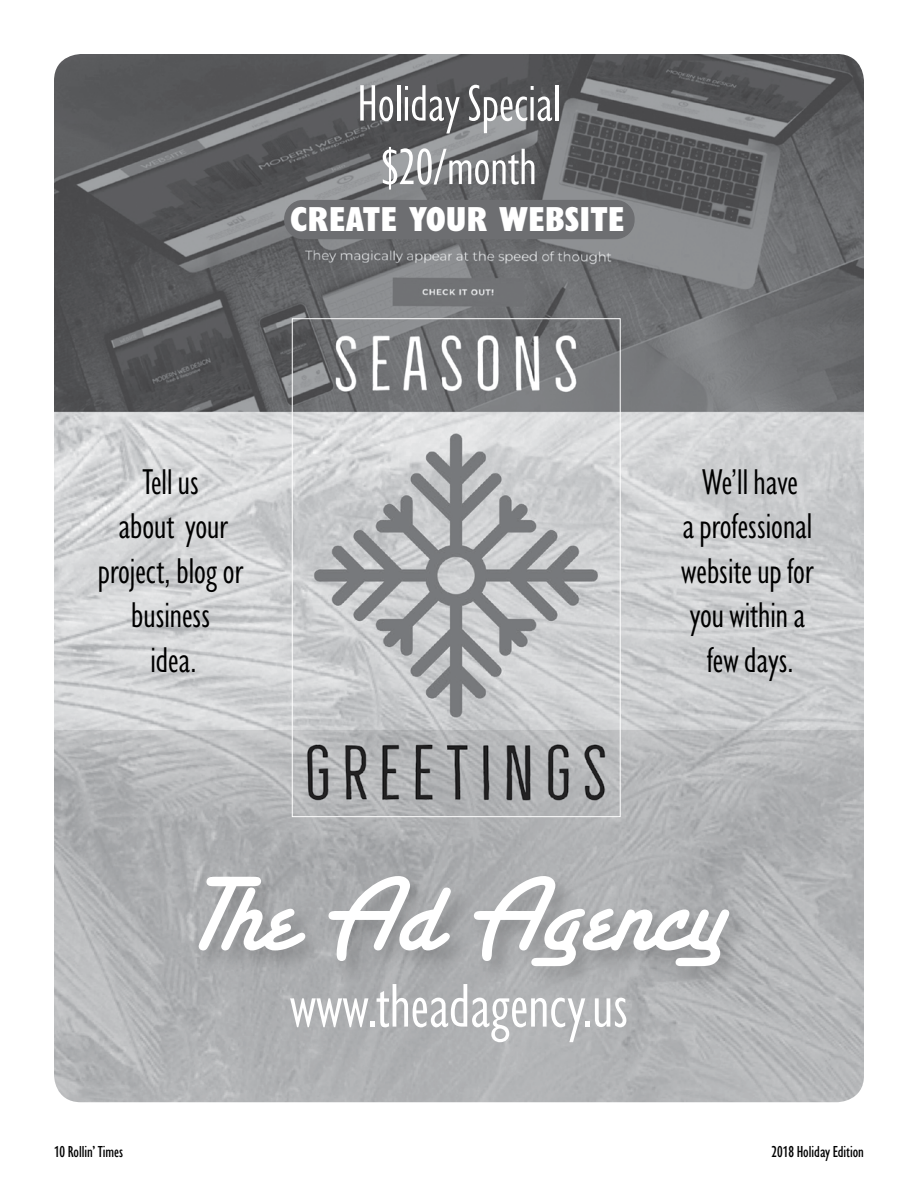
<style>
.page{position:relative;width:918px;height:1188px;background:#fff}
.page>*{position:absolute;margin:0;border:0;box-sizing:border-box;transform-origin:0 0}
.t1{font:111.6px "Santa Fe Let Plain";color:#fff}
.t2{font:condensed 63.75px "Gill Sans Nova";color:#fff}
.t3{font:condensed 52.95px/63.6px "Gill Sans Nova";color:#fff;text-align:center}
.t4{font:condensed 37.05px/44.4px "Gill Sans Nova";color:#000;text-align:center}
.t5{font:800 condensed 35.7px "Gill Sans Nova";color:#fff}
.t6{font:500 condensed 16.5px "Gill Sans Nova";color:#000}
</style>
<div class="page">
<img style="left:54px;top:54px;width:810px;height:676px">
<div style="left:284px;top:200px;width:351px;height:39px;background:#6d6e71;border-radius:19px"></div>
<svg style="left:54px;top:730px;width:810px;height:372px;background:#b0b1b3"></svg>
<img style="left:179px;top:846px;width:580px;height:157px">
<div style="left:292px;top:318px;width:329px;height:499px;border:1px solid #fff"></div>
<h3 class="t3" style="left:357px;top:70px;width:205px">Holiday Special $20/month</h3>
<p class="t5" style="left:290px;top:194px;width:336px">CREATE YOUR WEBSITE</p>
<p class="t4" style="left:98px;top:459px;width:147px">Tell us<br>about your project, blog or business<br>idea.</p>
<p class="t4" style="left:681px;top:459px;width:134px">We’ll have<br>a professional website up for you within a few days.</p>
<h1 class="t1" style="left:190px;top:875px;width:540px">The Ad Agency</h1>
<h2 class="t2" style="left:290px;top:965px;width:340px">www.theadagency.us</h2>
<p class="t6" style="left:54px;top:1141px;width:71px">10 Rollin’ Times</p>
<p class="t6" style="left:772px;top:1141px;width:94px">2018 Holiday Edition</p>
</div>
